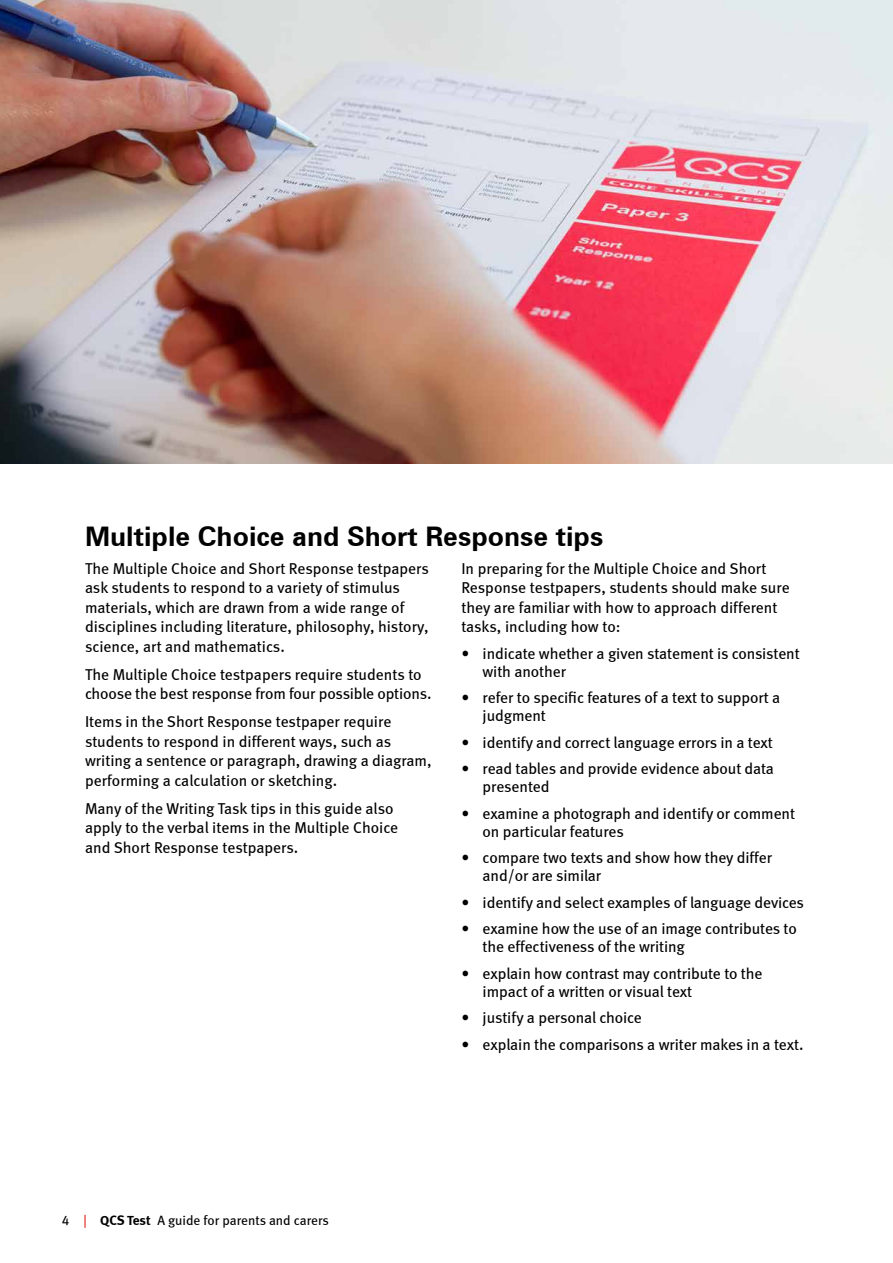
<style>
.page{position:relative;width:893px;height:1263px;background:#fff}
.page>*{position:absolute;margin:0;border:0;box-sizing:border-box;transform-origin:0 0}
.t1{font:700 27px "Zurich BT";color:#000}
.t2{font:15.75px/19.5px "Meta Book LF";letter-spacing:-.005em;color:#000}
.t3{font:13.5px "Meta Book LF";color:#000}
.s1{color:#e2231a}
.s2{font-family:"Meta Bold LF"}
</style>
<div class="page">
<img style="left:0;top:0;width:893px;height:463px">
<h1 class="t1" style="left:85px;top:520px;width:520px">Multiple Choice and Short Response tips</h1>
<p class="t2" style="left:85px;top:558px;width:345px">The Multiple Choice and Short Response testpapers ask students to respond to a variety of stimulus materials, which are drawn from a wide range of disciplines including literature, philosophy, history, science, art and mathematics.</p>
<p class="t2" style="left:85px;top:664px;width:348px">The Multiple Choice testpapers require students to choose the best response from four possible options.</p>
<p class="t2" style="left:85px;top:712px;width:348px">Items in the Short Response testpaper require students to respond in different ways, such as writing a sentence or paragraph, drawing a diagram, performing a calculation or sketching.</p>
<p class="t2" style="left:85px;top:798px;width:315px">Many of the Writing Task tips in this guide also apply to the verbal items in the Multiple Choice and Short Response testpapers.</p>
<p class="t2" style="left:461px;top:558px;width:330px">In preparing for the Multiple Choice and Short Response testpapers, students should make sure they are familiar with how to approach different tasks, including how to:</p>
<p class="t2" style="left:483px;top:644px;width:319px;line-height:18px;text-indent:-21px">• indicate whether a given statement is consistent with another</p>
<p class="t2" style="left:483px;top:688px;width:299px;line-height:18px;text-indent:-21px">• refer to specific features of a text to support a judgment</p>
<p class="t2" style="left:461px;top:732px;width:313px">• identify and correct language errors in a text</p>
<p class="t2" style="left:483px;top:759px;width:293px;line-height:18px;text-indent:-21px">• read tables and provide evidence about data presented</p>
<p class="t2" style="left:483px;top:804px;width:314px;line-height:18px;text-indent:-21px">• examine a photograph and identify or comment on particular features</p>
<p class="t2" style="left:483px;top:848px;width:291px;line-height:18px;text-indent:-21px">• compare two texts and show how they differ and/or are similar</p>
<p class="t2" style="left:461px;top:892px;width:344px">• identify and select examples of language devices</p>
<p class="t2" style="left:483px;top:920px;width:316px;line-height:18px;text-indent:-21px">• examine how the use of an image contributes to the effectiveness of the writing</p>
<p class="t2" style="left:483px;top:964px;width:281px;line-height:18px;text-indent:-21px">• explain how contrast may contribute to the impact of a written or visual text</p>
<p class="t2" style="left:461px;top:1008px;width:182px">• justify a personal choice</p>
<p class="t2" style="left:461px;top:1034px;width:344px">• explain the comparisons a writer makes in a text.</p>
<p class="t3" style="left:62px;top:1212px;width:269px">4 <span class="s1">|</span> <span class="s2">QCS Test</span> A guide for parents and carers</p>
</div>
